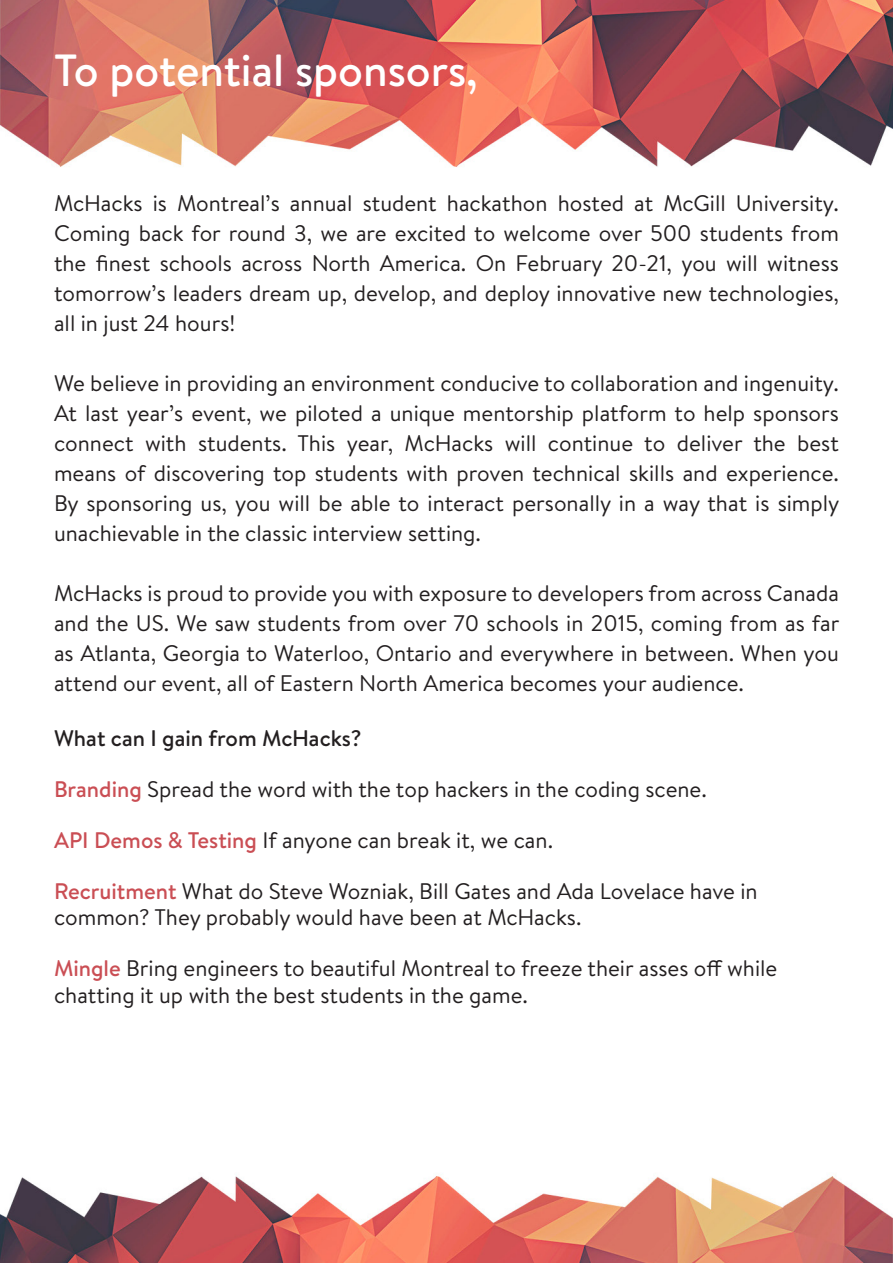
<style>
.page{position:relative;width:893px;height:1263px;background:#fff}
.page>*{position:absolute;margin:0;border:0;box-sizing:border-box;transform-origin:0 0}
.t1{font:500 45px "Brandon Text";color:#fff}
.t2{font:22.5px/30px "Brandon Text";color:#231f20;text-align:justify}
.t3{font:500 22.5px "Brandon Text";color:#231f20}
.s1{font-weight:500;color:#ca4e54}
</style>
<div class="page">
<img style="left:0;top:1176px;width:893px;height:87px">
<img style="left:0;top:0;width:893px;height:167px">
<p class="t1" style="left:54px;top:39px;width:425px">To potential sponsors,</p>
<p class="t2" style="left:54px;top:187px;width:786px">McHacks is Montreal’s annual student hackathon hosted at McGill University.<br>Coming back for round 3, we are excited to welcome over 500 students from the finest schools across North America. On February 20-21, you will witness tomorrow’s leaders dream up, develop, and deploy innovative new technologies, all in just 24 hours!</p>
<p class="t2" style="left:54px;top:367px;width:787px">We believe in providing an environment conducive to collaboration and ingenuity.<br>At last year’s event, we piloted a unique mentorship platform to help sponsors connect with students. This year, McHacks will continue to deliver the best means of discovering top students with proven technical skills and experience.<br>By sponsoring us, you will be able to interact personally in a way that is simply unachievable in the classic interview setting.</p>
<p class="t2" style="left:54px;top:577px;width:787px">McHacks is proud to provide you with exposure to developers from across Canada and the US. We saw students from over 70 schools in 2015, coming from as far as Atlanta, Georgia to Waterloo, Ontario and everywhere in between. When you attend our event, all of Eastern North America becomes your audience.</p>
<p class="t3" style="left:54px;top:723px;width:309px">What can I gain from McHacks?</p>
<p class="t2" style="left:54px;top:774px;width:654px"><span class="s1">Branding</span> Spread the word with the top hackers in the coding scene.</p>
<p class="t2" style="left:54px;top:825px;width:501px"><span class="s1">API Demos &amp; Testing</span> If anyone can break it, we can.</p>
<p class="t2" style="left:54px;top:878px;width:705px;line-height:25.5px"><span class="s1">Recruitment</span> What do Steve Wozniak, Bill Gates and Ada Lovelace have in common? They probably would have been at McHacks.</p>
<p class="t2" style="left:54px;top:954px;width:725px;line-height:27px"><span class="s1">Mingle</span> Bring engineers to beautiful Montreal to freeze their asses off while chatting it up with the best students in the game.</p>
</div>
